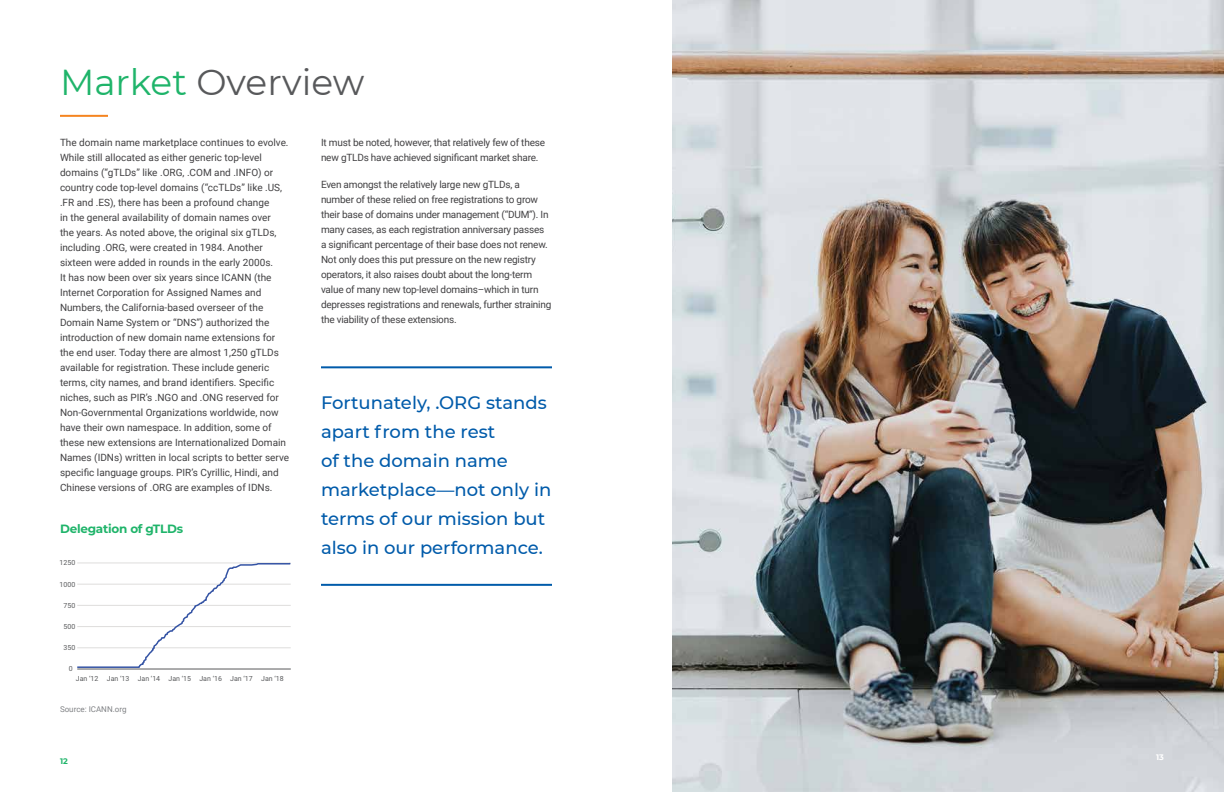
<style>
.page{position:relative;width:1224px;height:792px;background:#fff}
.page>*{position:absolute;margin:0;border:0;box-sizing:border-box;transform-origin:0 0}
.t1{font:36px "Montserrat";color:#58595b}
.t2{font:500 18px/29px "Montserrat";color:#005baa}
.t3{font:700 12px "Montserrat";letter-spacing:-.02em;color:#1fb46a}
.t4{font:10px/15px "Roboto";color:#414042}
.t5{font:10px/15px "Roboto";letter-spacing:-.02em;color:#414042}
.t6{font:8px "Roboto";color:#808285}
.t7{font:700 8px "Montserrat";color:#1fb46a}
.t8{font:700 8px "Montserrat";color:#fff}
.t9{font:7px "Roboto";color:#58595b}
.s1{color:#1fb46a}
</style>
<div class="page">
<img style="left:672px;top:0;width:552px;height:792px">
<hr style="left:60px;top:115px;width:48px;height:2px;background:#f5841f">
<hr style="left:321px;top:366px;width:231px;height:2px;background:#005baa">
<hr style="left:321px;top:584px;width:231px;height:2px;background:#005baa">
<hr style="left:77px;top:669px;width:214px;height:1px;background:#58595b">
<svg style="left:77px;top:562px;width:214px;height:107px"></svg>
<h1 class="t1" style="left:60px;top:57px;width:306px"><span class="s1">Market</span> Overview</h1>
<p class="t4" style="left:60px;top:134px;width:231px">The domain name marketplace continues to evolve.<br>While still allocated as either generic top-level domains (“gTLDs” like .ORG, .COM and .INFO) or country code top-level domains (“ccTLDs” like .US, .FR and .ES), there has been a profound change<br>in the general availability of domain names over<br>the years. As noted above, the original six gTLDs, including .ORG, were created in 1984. Another sixteen were added in rounds in the early 2000s.<br>It has now been over six years since ICANN (the Internet Corporation for Assigned Names and Numbers, the California-based overseer of the Domain Name System or “DNS”) authorized the introduction of new domain name extensions for the end user. Today there are almost 1,250 gTLDs available for registration. These include generic terms, city names, and brand identifiers. Specific niches, such as PIR’s .NGO and .ONG reserved for Non-Governmental Organizations worldwide, now have their own namespace. In addition, some of these new extensions are Internationalized Domain Names (IDNs) written in local scripts to better serve specific language groups. PIR’s Cyrillic, Hindi, and Chinese versions of .ORG are examples of IDNs.</p>
<p class="t3" style="left:60px;top:520px;width:125px">Delegation of gTLDs</p>
<p class="t9" style="left:60px;top:558px;width:17px">1250</p>
<p class="t9" style="left:60px;top:579px;width:17px">1000</p>
<p class="t9" style="left:63px;top:600px;width:13px">750</p>
<p class="t9" style="left:63px;top:622px;width:13px">500</p>
<p class="t9" style="left:63px;top:643px;width:13px">350</p>
<p class="t9" style="left:69px;top:664px;width:5px">0</p>
<p class="t9" style="left:76px;top:674px;width:209px">Jan ‘12 Jan ‘13 Jan ‘14 Jan ‘15 Jan ‘16 Jan ‘17 Jan ‘18</p>
<p class="t6" style="left:60px;top:703px;width:68px">Source: ICANN.org</p>
<p class="t7" style="left:60px;top:755px;width:9px">12</p>
<p class="t5" style="left:321px;top:134px;width:226px">It must be noted, however, that relatively few of these new gTLDs have achieved significant market share.</p>
<p class="t5" style="left:321px;top:176px;width:232px">Even amongst the relatively large new gTLDs, a number of these relied on free registrations to grow their base of domains under management (“DUM”). In many cases, as each registration anniversary passes a significant percentage of their base does not renew.<br>Not only does this put pressure on the new registry operators, it also raises doubt about the long-term value of many new top-level domains–which in turn depresses registrations and renewals, further straining the viability of these extensions.</p>
<h2 class="t2" style="left:321px;top:387px;width:232px">Fortunately, .ORG stands apart from the rest<br>of the domain name marketplace—not only in terms of our mission but also in our performance.</h2>
<p class="t8" style="left:1156px;top:751px;width:9px">13</p>
</div>
